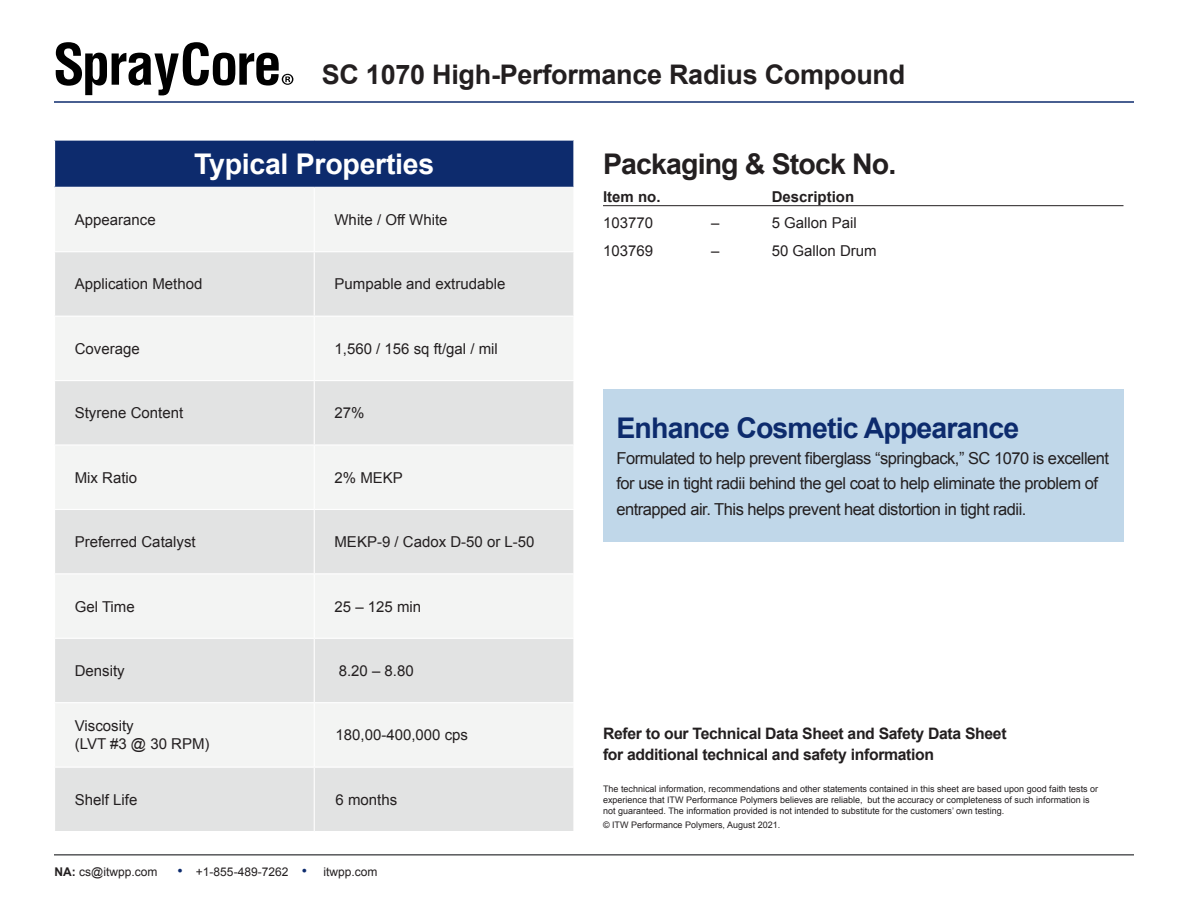
<style>
.page{position:relative;width:1188px;height:918px;background:#fff}
.page>*{position:absolute;margin:0;border:0;box-sizing:border-box;transform-origin:0 0}
.t1{font:700 28.5px "Arial";letter-spacing:-.03em;color:#0d2b6d}
.t2{font:700 28.5px "Arial";letter-spacing:-.03em;color:#231f20}
.t3{font:700 28.5px "Arial";letter-spacing:-.01em;color:#fff}
.t4{font:700 27px "Arial";letter-spacing:-.01em;color:#231f20}
.t5{font:16.5px/25.5px "Arial";letter-spacing:-.03em;color:#231f20}
.t6{font:700 15.75px/21px "Arial";letter-spacing:-.02em;color:#231f20}
.Table_Cell_Style{font:15px/18px "Arial";color:#231f20}
.Item_List{font:15px "Arial";color:#231f20}
.Item_List_Header{font:700 15px "Arial";color:#231f20}
.t7{font:12px "Arial";color:#231f20}
.Legal_Lines{font:9px/10.8px "Arial";color:#231f20}
.s1{font-weight:700}
.s2{font-size:15px;color:#0d2b6d}
</style>
<div class="page">
<div style="left:55px;top:140px;width:519px;height:47px;background:#0d2b6d"></div>
<div style="left:55px;top:188px;width:518px;height:578px;background:#f3f4f3"></div>
<svg style="left:55px;top:252px;width:518px;height:450px;fill:#e2e3e3"></svg>
<div style="left:55px;top:768px;width:518px;height:63px;background:#e2e3e3"></div>
<hr style="left:54px;top:139px;width:260px;height:2px;background:#fff">
<hr style="left:314px;top:139px;width:260px;height:2px;background:#fff">
<hr style="left:573px;top:141px;width:1px;height:46px;background:#fff">
<hr style="left:314px;top:188px;width:1px;height:63px;background:#fff">
<hr style="left:54px;top:251px;width:260px;height:1px;background:#fff">
<hr style="left:314px;top:251px;width:260px;height:1px;background:#fff">
<hr style="left:314px;top:252px;width:1px;height:64px;background:#fff">
<hr style="left:54px;top:316px;width:260px;height:1px;background:#fff">
<hr style="left:314px;top:316px;width:260px;height:1px;background:#fff">
<hr style="left:314px;top:317px;width:1px;height:63px;background:#fff">
<hr style="left:54px;top:380px;width:260px;height:1px;background:#fff">
<hr style="left:314px;top:380px;width:260px;height:1px;background:#fff">
<hr style="left:314px;top:381px;width:1px;height:63px;background:#fff">
<hr style="left:54px;top:444px;width:260px;height:2px;background:#fff">
<hr style="left:314px;top:444px;width:260px;height:2px;background:#fff">
<hr style="left:314px;top:446px;width:1px;height:63px;background:#fff">
<hr style="left:54px;top:509px;width:260px;height:1px;background:#fff">
<hr style="left:314px;top:509px;width:260px;height:1px;background:#fff">
<hr style="left:314px;top:510px;width:1px;height:63px;background:#fff">
<hr style="left:54px;top:573px;width:260px;height:1px;background:#fff">
<hr style="left:314px;top:573px;width:260px;height:1px;background:#fff">
<hr style="left:314px;top:574px;width:1px;height:64px;background:#fff">
<hr style="left:54px;top:638px;width:260px;height:1px;background:#fff">
<hr style="left:314px;top:638px;width:260px;height:1px;background:#fff">
<hr style="left:314px;top:639px;width:1px;height:63px;background:#fff">
<hr style="left:54px;top:702px;width:260px;height:1px;background:#fff">
<hr style="left:314px;top:702px;width:260px;height:1px;background:#fff">
<hr style="left:314px;top:703px;width:1px;height:64px;background:#fff">
<hr style="left:314px;top:768px;width:1px;height:63px;background:#fff">
<hr style="left:603px;top:205px;width:521px;height:1px;background:#231f20">
<hr style="left:54px;top:854px;width:1080px;height:2px;background:#57585a">
<hr style="left:54px;top:101px;width:1080px;height:2px;background:#0d2b6d">
<svg style="left:56px;top:42px;width:237px;height:54px"></svg>
<div style="left:603px;top:390px;width:521px;height:152px;background:#c0d7e9"></div>
<p class="t4" style="left:322px;top:57px;width:585px">SC 1070 High-Performance Radius Compound</p>
<p class="t3" style="left:194px;top:145px;width:242px">Typical Properties</p>
<p class="Table_Cell_Style" style="left:75px;top:211px;width:82px">Appearance</p>
<p class="Table_Cell_Style" style="left:334px;top:211px;width:115px">White / Off White</p>
<p class="Table_Cell_Style" style="left:75px;top:275px;width:129px">Application Method</p>
<p class="Table_Cell_Style" style="left:334px;top:275px;width:172px">Pumpable and extrudable</p>
<p class="Table_Cell_Style" style="left:75px;top:340px;width:67px">Coverage</p>
<p class="Table_Cell_Style" style="left:334px;top:340px;width:165px">1,560 / 156 sq ft/gal / mil</p>
<p class="Table_Cell_Style" style="left:75px;top:404px;width:110px">Styrene Content</p>
<p class="Table_Cell_Style" style="left:334px;top:404px;width:32px">27%</p>
<p class="Table_Cell_Style" style="left:75px;top:469px;width:64px">Mix Ratio</p>
<p class="Table_Cell_Style" style="left:334px;top:469px;width:70px">2% MEKP</p>
<p class="Table_Cell_Style" style="left:75px;top:533px;width:122px">Preferred Catalyst</p>
<p class="Table_Cell_Style" style="left:334px;top:533px;width:202px">MEKP-9 / Cadox D-50 or L-50</p>
<p class="Table_Cell_Style" style="left:75px;top:597px;width:62px">Gel Time</p>
<p class="Table_Cell_Style" style="left:334px;top:597px;width:88px">25 – 125 min</p>
<p class="Table_Cell_Style" style="left:75px;top:662px;width:52px">Density</p>
<p class="Table_Cell_Style" style="left:339px;top:662px;width:77px">8.20 – 8.80</p>
<p class="Table_Cell_Style" style="left:75px;top:717px;width:136px">Viscosity<br>(LVT #3 @ 30 RPM)</p>
<p class="Table_Cell_Style" style="left:336px;top:726px;width:134px">180,00-400,000 cps</p>
<p class="Table_Cell_Style" style="left:75px;top:791px;width:64px">Shelf Life</p>
<p class="Table_Cell_Style" style="left:336px;top:791px;width:63px">6 months</p>
<p class="t7" style="left:55px;top:864px;width:104px"><span class="s1">NA:</span> cs@itwpp.com</p>
<p class="t7" style="left:177px;top:864px;width:131px"><span class="s2">•</span> +1-855-489-7262 <span class="s2">•</span></p>
<p class="t7" style="left:324px;top:864px;width:56px">itwpp.com</p>
<p class="t2" style="left:603px;top:146px;width:295px">Packaging &amp; Stock No.</p>
<p class="Item_List_Header" style="left:603px;top:187px;width:59px">Item no.</p>
<p class="Item_List_Header" style="left:772px;top:187px;width:84px">Description</p>
<p class="Item_List" style="left:603px;top:213px;width:52px">103770</p>
<p class="Item_List" style="left:711px;top:213px;width:10px">–</p>
<p class="Item_List" style="left:772px;top:213px;width:87px">5 Gallon Pail</p>
<p class="Item_List" style="left:603px;top:241px;width:52px">103769</p>
<p class="Item_List" style="left:711px;top:241px;width:10px">–</p>
<p class="Item_List" style="left:772px;top:241px;width:107px">50 Gallon Drum</p>
<p class="t1" style="left:616px;top:409px;width:404px">Enhance Cosmetic Appearance</p>
<p class="t5" style="left:616px;top:445px;width:494px">Formulated to help prevent fiberglass “springback,” SC 1070 is excellent for use in tight radii behind the gel coat to help eliminate the problem of entrapped air. This helps prevent heat distortion in tight radii.</p>
<p class="t6" style="left:603px;top:723px;width:405px">Refer to our Technical Data Sheet and Safety Data Sheet for additional technical and safety information</p>
<p class="Legal_Lines" style="left:603px;top:783px;width:497px">The technical information, recommendations and other statements contained in this sheet are based upon good faith tests or experience that ITW Performance Polymers believes are reliable, but the accuracy or completeness of such information is not guaranteed. The information provided is not intended to substitute for the customers’ own testing.</p>
<p class="Legal_Lines" style="left:603px;top:820px;width:179px">© ITW Performance Polymers, August 2021.</p>
</div>
